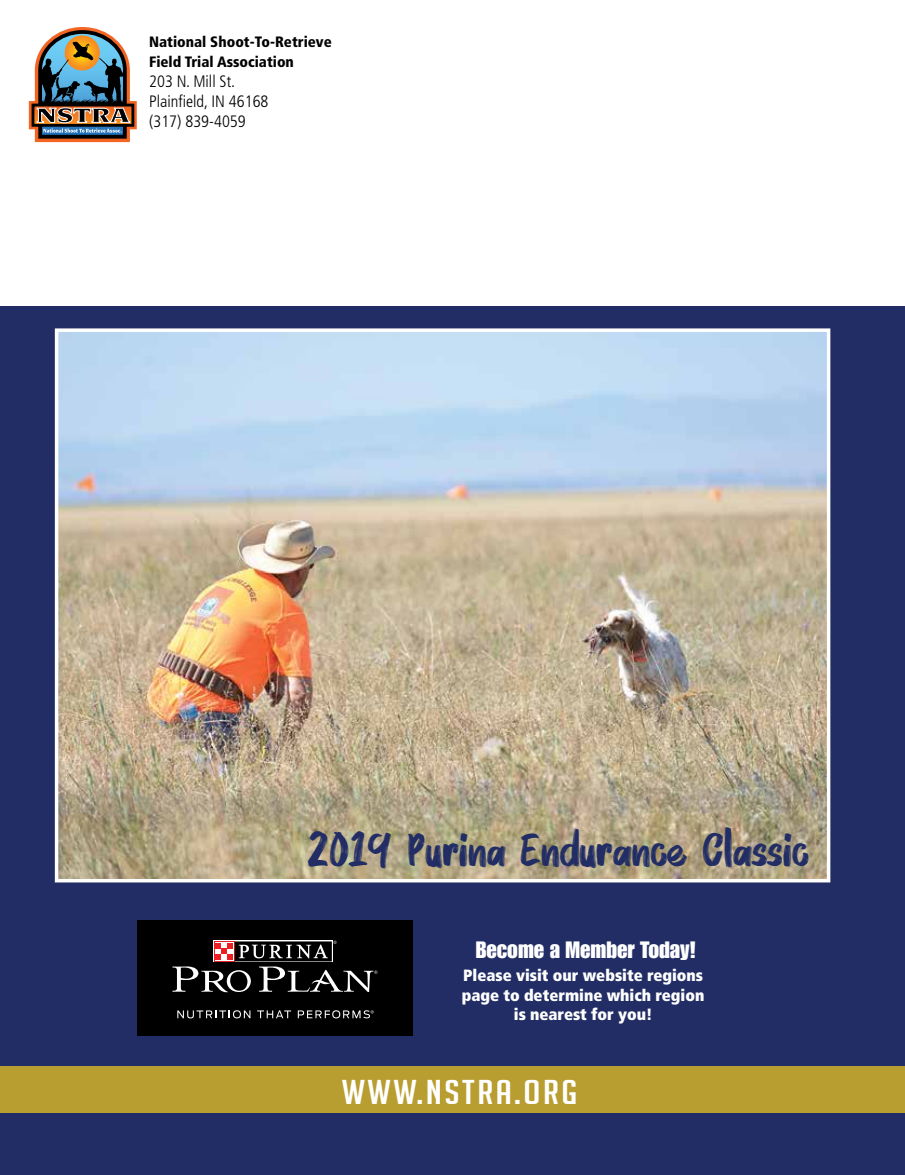
<style>
.page{position:relative;width:905px;height:1175px;background:#fff}
.page>*{position:absolute;margin:0;border:0;box-sizing:border-box;transform-origin:0 0}
.t1{font:42px "BRUSHMOSH Demo";color:#212d64}
.t2{font:33.6px "Big Noodle Titling";letter-spacing:.06em;color:#fff;scale:1.25 1}
.t3{font:23.1px "Impact";color:#fff}
.t4{font:300 condensed 16.5px/19.8px "Frutiger";color:#000}
.t5{font:900 condensed 16.35px/19.5px "Frutiger";color:#fff;text-align:center}
.t6{font:900 condensed 15px/19.8px "Frutiger";color:#000}
</style>
<div class="page">
<div style="left:29px;top:101px;width:108px;height:28px;border:8px solid #f26522"></div>
<svg style="left:30px;top:27px;width:105px;height:115px;background:#7c7871"></svg>
<div style="left:0;top:307px;width:904px;height:867px;background:#212d64"></div>
<div style="left:0;top:1066px;width:904px;height:46px;background:#b89d30"></div>
<div style="left:137px;top:920px;width:275px;height:116px;background:#000"></div>
<div style="left:213px;top:940px;width:119px;height:22px;background:#af151a"></div>
<svg style="left:214px;top:941px;width:20px;height:20px"></svg>
<div style="left:235px;top:941px;width:97px;height:20px;background:linear-gradient(to right,#000,#000)"></div>
<svg style="left:215px;top:942px;width:18px;height:18px"></svg>
<svg style="left:172px;top:966px;width:205px;height:27px"></svg>
<svg style="left:239px;top:940px;width:97px;height:18px;background:#494949"></svg>
<svg style="left:177px;top:1010px;width:73px;height:8px"></svg>
<svg style="left:257px;top:1010px;width:34px;height:8px"></svg>
<svg style="left:298px;top:1010px;width:76px;height:8px"></svg>
<img style="left:59px;top:332px;width:767px;height:546px">
<div style="left:55px;top:328px;width:775px;height:554px;border:3px solid #fff"></div>
<p class="t6" style="left:149px;top:32px;width:184px">National Shoot-To-Retrieve<br>Field Trial Association</p>
<p class="t4" style="left:149px;top:71px;width:121px">203 N. Mill St.<br>Plainfield, IN 46168 (317) 839-4059</p>
<h1 class="t1" style="left:308px;top:826px;width:502px">2019 Purina Endurance Classic</h1>
<h3 class="t3" style="left:476px;top:936px;width:221px">Become a Member Today!</h3>
<p class="t5" style="left:462px;top:965px;width:244px">Please visit our website regions page to determine which region is nearest for you!</p>
<h2 class="t2" style="left:342px;top:1074px;width:190px">WWW.NSTRA.ORG</h2>
</div>
